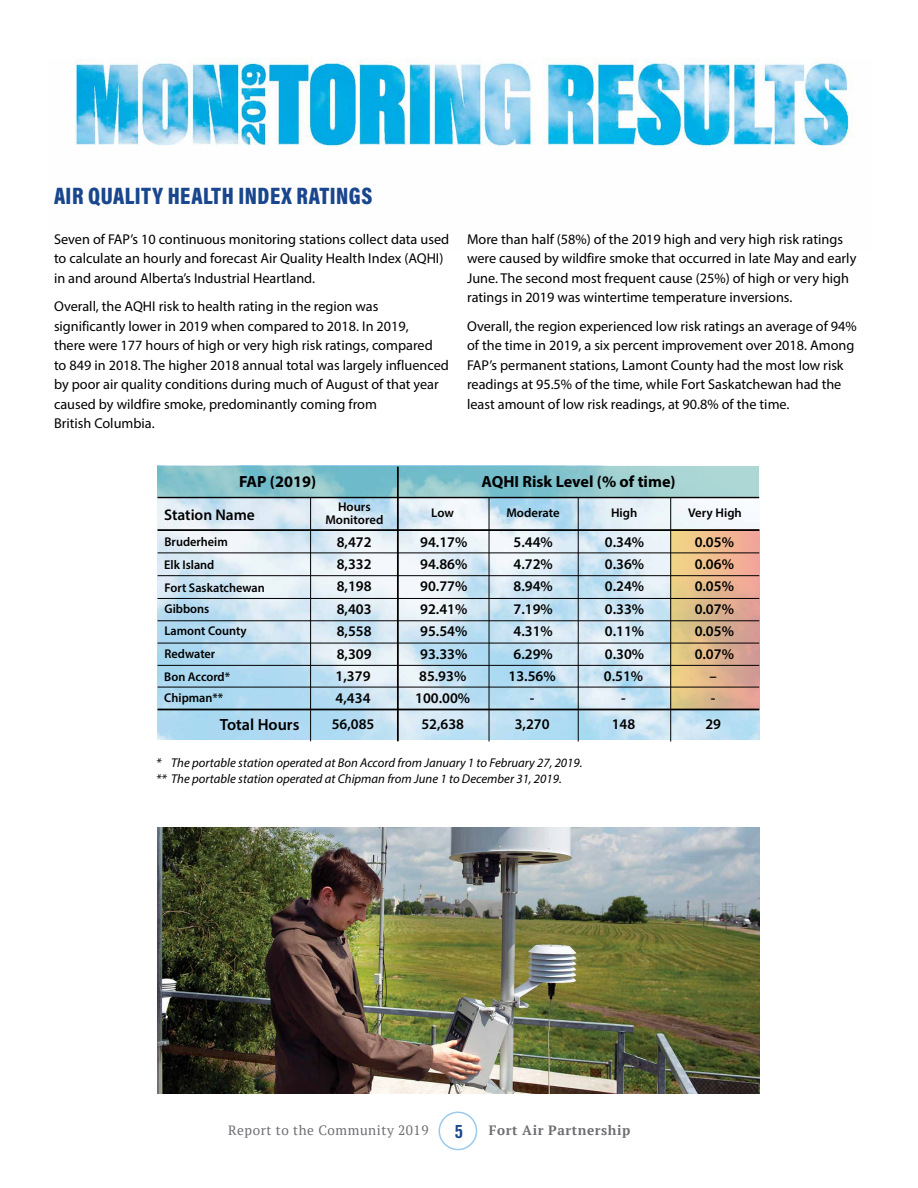
<style>
.page{position:relative;width:918px;height:1188px;background:#fff}
.page>*{position:absolute;margin:0;border:0;box-sizing:border-box;transform-origin:0 0}
.t1{font:24px "Acumin Variable Concept";letter-spacing:-.13em;color:#19468d;scale:.95 1}
.t2{font:18px "Trade Gothic Bold Cond Twenty";color:#19468d;scale:1.1 1}
.t3{font:700 16.2px "Myriad Pro";color:#000}
.t4{font:600 16.2px "Myriad Pro";color:#000}
.t5{font:600 15.45px "Myriad Pro";color:#000}
.t6{font:600 14.85px/22.4px "Myriad Pro";color:#000;text-align:justify}
.t7{font:14.25px/19.5px "Myriad Pro";color:#000}
.t8{font:13.5px "PT Serif";letter-spacing:.04em;color:#6d6e71}
.t9{font:700 13.5px "PT Serif";letter-spacing:.04em;color:#6d6e71}
.t10{font:italic 12.75px/16.5px "Myriad Pro";color:#000}
.t11{font:600 12.75px/22.8px "Myriad Pro";color:#000}
</style>
<div class="page">
<div style="left:439px;top:1112px;width:38px;height:38px;border:2px solid #9bcaed;border-radius:50%"></div>
<img style="left:74px;top:58px;width:779px;height:89px">
<img style="left:158px;top:498px;width:601px;height:242px">
<svg style="left:158px;top:466px;width:601px;height:31px;background:#8ac5cc"></svg>
<svg style="left:671px;top:531px;width:88px;height:178px;background:#dfb38b"></svg>
<hr style="left:158px;top:497px;width:601px;height:1px;background:#000">
<hr style="left:158px;top:529px;width:601px;height:2px;background:#000">
<hr style="left:158px;top:553px;width:601px;height:1px;background:#000">
<hr style="left:158px;top:575px;width:601px;height:1px;background:#000">
<hr style="left:158px;top:598px;width:601px;height:1px;background:#000">
<hr style="left:158px;top:620px;width:601px;height:1px;background:#000">
<hr style="left:158px;top:643px;width:601px;height:1px;background:#000">
<hr style="left:158px;top:665px;width:601px;height:1px;background:#000">
<hr style="left:397px;top:467px;width:2px;height:274px;background:#000">
<hr style="left:310px;top:498px;width:1px;height:243px;background:#000">
<hr style="left:489px;top:498px;width:1px;height:244px;background:#000">
<hr style="left:578px;top:498px;width:1px;height:244px;background:#000">
<hr style="left:670px;top:498px;width:1px;height:244px;background:#000">
<hr style="left:158px;top:709px;width:601px;height:1px;background:#000">
<hr style="left:158px;top:687px;width:601px;height:1px;background:#000">
<img style="left:158px;top:827px;width:601px;height:267px">
<h1 class="t1" style="left:54px;top:179px;width:339px">AI R QUALITY HEALTH I NDEX RATI NGS</h1>
<p class="t7" style="left:54px;top:229px;width:397px">Seven of FAP’s 10 continuous monitoring stations collect data used to calculate an hourly and forecast Air Quality Health Index (AQHI) in and around Alberta’s Industrial Heartland.</p>
<p class="t7" style="left:54px;top:296px;width:396px">Overall, the AQHI risk to health rating in the region was significantly lower in 2019 when compared to 2018. In 2019,<br>there were 177 hours of high or very high risk ratings, compared<br>to 849 in 2018. The higher 2018 annual total was largely influenced by poor air quality conditions during much of August of that year caused by wildfire smoke, predominantly coming from<br>British Columbia.</p>
<p class="t7" style="left:467px;top:229px;width:391px">More than half (58%) of the 2019 high and very high risk ratings were caused by wildfire smoke that occurred in late May and early June. The second most frequent cause (25%) of high or very high ratings in 2019 was wintertime temperature inversions.</p>
<p class="t7" style="left:467px;top:316px;width:391px">Overall, the region experienced low risk ratings an average of 94% of the time in 2019, a six percent improvement over 2018. Among FAP’s permanent stations, Lamont County had the most low risk readings at 95.5% of the time, while Fort Saskatchewan had the least amount of low risk readings, at 90.8% of the time.</p>
<p class="t3" style="left:239px;top:471px;width:78px">FAP (2019)</p>
<p class="t3" style="left:482px;top:471px;width:196px">AQHI Risk Level (% of time)</p>
<p class="t11" style="left:431px;top:501px;width:24px">Low</p>
<p class="t11" style="left:325px;top:500px;width:60px;line-height:12.8px;text-align:center">Hours<br>Monitored</p>
<p class="t11" style="left:506px;top:501px;width:55px">Moderate</p>
<p class="t11" style="left:611px;top:501px;width:28px">High</p>
<p class="t11" style="left:688px;top:501px;width:55px">Very High</p>
<p class="t5" style="left:164px;top:505px;width:92px">Station Name</p>
<p class="t11" style="left:164px;top:530px;width:102px">Bruderheim<br>Elk Island<br>Fort Saskatchewan</p>
<p class="t11" style="left:165px;top:597px;width:84px;line-height:22.2px">Gibbons<br>Lamont County</p>
<p class="t11" style="left:165px;top:642px;width:52px">Redwater</p>
<p class="t6" style="left:337px;top:530px;width:36px">8,472<br>8,332<br>8,198<br>8,403<br>8,558<br>8,309</p>
<p class="t6" style="left:420px;top:530px;width:49px">94.17% 94.86% 90.77% 92.41% 95.54% 93.33%</p>
<p class="t6" style="left:514px;top:530px;width:41px">5.44% 4.72% 8.94% 7.19% 4.31% 6.29%</p>
<p class="t6" style="left:605px;top:530px;width:41px">0.34% 0.36% 0.24% 0.33% 0.11% 0.30%</p>
<p class="t6" style="left:695px;top:530px;width:41px">0.05% 0.06% 0.05% 0.07% 0.05% 0.07%</p>
<p class="t11" style="left:164px;top:665px;width:67px">Bon Accord*</p>
<p class="t6" style="left:336px;top:664px;width:36px">1,379<br>4,434</p>
<p class="t6" style="left:332px;top:712px;width:44px">56,085</p>
<p class="t11" style="left:164px;top:686px;width:61px">Chipman**</p>
<p class="t4" style="left:220px;top:714px;width:81px">Total Hours</p>
<p class="t6" style="left:415px;top:664px;width:57px">85.93%<br>100.00%</p>
<p class="t6" style="left:421px;top:712px;width:44px">52,638</p>
<p class="t6" style="left:509px;top:664px;width:49px;text-align:center">13.56% -</p>
<p class="t6" style="left:515px;top:712px;width:36px">3,270</p>
<p class="t10" style="left:156px;top:754px;width:428px">* The portable station operated at Bon Accord from January 1 to February 27, 2019. ** The portable station operated at Chipman from June 1 to December 31, 2019.</p>
<p class="t6" style="left:604px;top:664px;width:41px;text-align:center">0.51% -</p>
<p class="t6" style="left:612px;top:712px;width:25px">148</p>
<p class="t6" style="left:710px;top:664px;width:9px">– -</p>
<p class="t6" style="left:705px;top:712px;width:17px">29</p>
<p class="t8" style="left:228px;top:1121px;width:202px">Report to the Community 2019</p>
<p class="t2" style="left:455px;top:1121px;width:9px">5</p>
<p class="t9" style="left:489px;top:1121px;width:143px">Fort Air Partnership</p>
</div>
